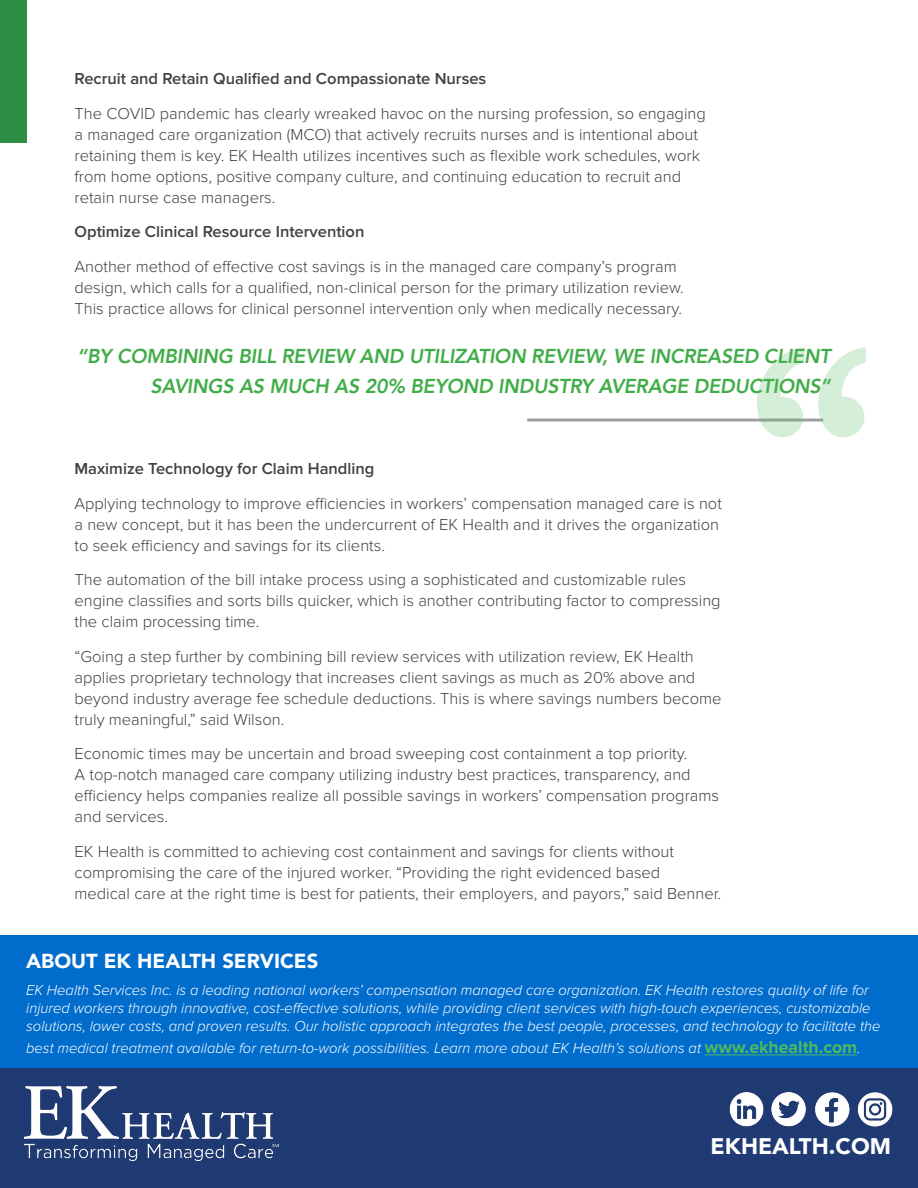
<style>
.page{position:relative;width:918px;height:1188px;background:#fff}
.page>*{position:absolute;margin:0;border:0;box-sizing:border-box;transform-origin:0 0}
.t1{font:900 22.5px "Avenir";color:#fff}
.t2{font:900 20.25px "Avenir";color:#fff}
.t3{font:italic 800 20.1px/30px "Avenir";letter-spacing:-.01em;color:#41ad49;text-align:right}
.t4{font:300 16.5px/21px "Proxima Nova";color:#3f4241}
.t5{font:600 16.5px "Proxima Nova";color:#3f4241}
.t6{font:italic 300 15px/18px "Proxima Nova";color:#fff}
.s1{font-weight:700;font-style:normal;font-size:18px;color:#51b95c}
</style>
<div class="page">
<div style="left:0;top:1030px;width:918px;height:158px;background:#203b74"></div>
<img style="left:25px;top:1087px;width:254px;height:73px">
<div style="left:0;top:935px;width:918px;height:133px;background:#006ccc"></div>
<hr style="left:705px;top:1055px;width:152px;height:1px;background:#51b95c">
<div style="left:0;top:0;width:27px;height:142px;background:#2d8f44"></div>
<hr style="left:527px;top:419px;width:296px;height:3px;background:#3e4040">
<svg style="left:757px;top:347px;width:109px;height:90px"></svg>
<img style="left:815px;top:1092px;width:35px;height:35px">
<img style="left:857px;top:1092px;width:36px;height:35px">
<img style="left:729px;top:1092px;width:77px;height:35px">
<p class="t5" style="left:75px;top:69px;width:413px">Recruit and Retain Qualified and Compassionate Nurses</p>
<p class="t4" style="left:75px;top:103px;width:633px">The COVID pandemic has clearly wreaked havoc on the nursing profession, so engaging a managed care organization (MCO) that actively recruits nurses and is intentional about retaining them is key. EK Health utilizes incentives such as flexible work schedules, work from home options, positive company culture, and continuing education to recruit and retain nurse case managers.</p>
<p class="t5" style="left:75px;top:222px;width:291px">Optimize Clinical Resource Intervention</p>
<p class="t4" style="left:75px;top:256px;width:611px">Another method of effective cost savings is in the managed care company’s program design, which calls for a qualified, non-clinical person for the primary utilization review.<br>This practice allows for clinical personnel intervention only when medically necessary.</p>
<p class="t3" style="left:77px;top:341px;width:755px">“BY COMBINING BILL REVIEW AND UTILIZATION REVIEW, WE INCREASED CLIENT<br>SAVINGS AS MUCH AS 20% BEYOND INDUSTRY AVERAGE DEDUCTIONS”</p>
<p class="t5" style="left:75px;top:459px;width:301px">Maximize Technology for Claim Handling</p>
<p class="t4" style="left:75px;top:493px;width:649px">Applying technology to improve efficiencies in workers’ compensation managed care is not a new concept, but it has been the undercurrent of EK Health and it drives the organization to seek efficiency and savings for its clients.</p>
<p class="t4" style="left:75px;top:569px;width:648px">The automation of the bill intake process using a sophisticated and customizable rules engine classifies and sorts bills quicker, which is another contributing factor to compressing the claim processing time.</p>
<p class="t4" style="left:75px;top:646px;width:648px">“Going a step further by combining bill review services with utilization review, EK Health applies proprietary technology that increases client savings as much as 20% above and beyond industry average fee schedule deductions. This is where savings numbers become truly meaningful,” said Wilson.</p>
<p class="t4" style="left:75px;top:743px;width:646px">Economic times may be uncertain and broad sweeping cost containment a top priority.<br>A top-notch managed care company utilizing industry best practices, transparency, and efficiency helps companies realize all possible savings in workers’ compensation programs and services.</p>
<p class="t4" style="left:75px;top:841px;width:648px">EK Health is committed to achieving cost containment and savings for clients without compromising the care of the injured worker. “Providing the right evidenced based<br>medical care at the right time is best for patients, their employers, and payors,” said Benner.</p>
<p class="t2" style="left:26px;top:943px;width:294px">ABOUT EK HEALTH SERVICES</p>
<p class="t6" style="left:26px;top:981px;width:856px">EK Health Services Inc. is a leading national workers’ compensation managed care organization. EK Health restores quality of life for injured workers through innovative, cost-effective solutions, while providing client services with high-touch experiences, customizable solutions, lower costs, and proven results. Our holistic approach integrates the best people, processes, and technology to facilitate the</p>
<p class="t6" style="left:26px;top:1039px;width:836px">best medical treatment available for return-to-work possibilities. Learn more about EK Health’s solutions at <span class="s1">www.ekhealth.com</span>.</p>
<h1 class="t1" style="left:711px;top:1127px;width:182px">EKHEALTH.COM</h1>
</div>
